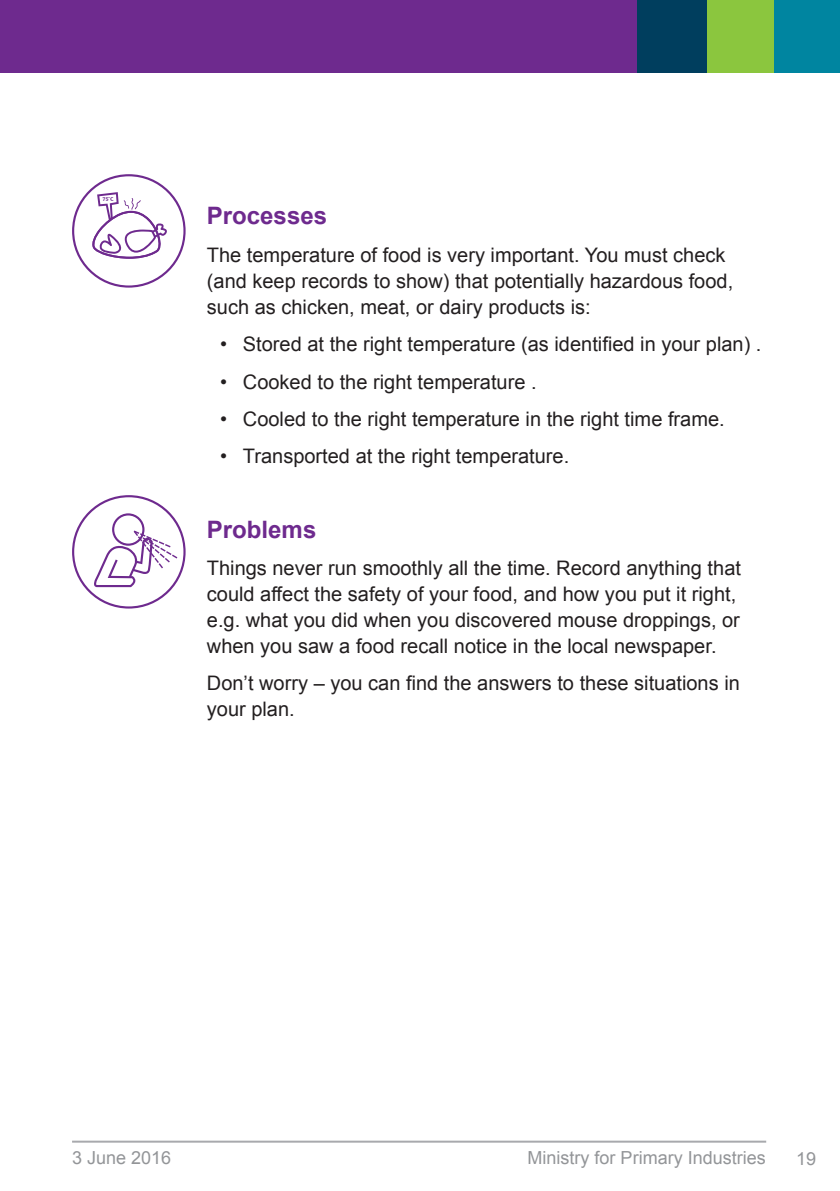
<style>
.page{position:relative;width:840px;height:1191px;background:#fff}
.page>*{position:absolute;margin:0;border:0;box-sizing:border-box;transform-origin:0 0}
.Bullets{font:700 24px "Arial";color:#6e2a8e}
.Bullets-2{font:20px/26px "Arial";color:#231f20}
.t1{font:18px "Arial";color:#939598}
.t2{font:700 5.4px "Myriad Pro";color:#6e2a8e}
</style>
<div class="page">
<hr style="left:72px;top:1140px;width:693px;height:2px;background:#a8a9ad">
<svg style="left:72px;top:495px;width:113px;height:113px"></svg>
<svg style="left:72px;top:174px;width:113px;height:114px"></svg>
<div style="left:0;top:0;width:839px;height:72px;background:#6e2a8e"></div>
<div style="left:706px;top:0;width:74px;height:72px;background:#8bc63e"></div>
<div style="left:636px;top:0;width:70px;height:72px;background:#003e5e"></div>
<div style="left:774px;top:0;width:65px;height:72px;background:#0085a0"></div>
<p class="t2" style="left:102px;top:196px;width:12px;rotate:-6deg">75˚C</p>
<p class="Bullets" style="left:207px;top:199px;width:122px">Processes</p>
<p class="Bullets-2" style="left:207px;top:242px;width:527px">The temperature of food is very important. You must check (and keep records to show) that potentially hazardous food, such as chicken, meat, or dairy products is:</p>
<p class="Bullets-2" style="left:220px;top:331px;width:542px">• Stored at the right temperature (as identified in your plan) .</p>
<p class="Bullets-2" style="left:220px;top:368px;width:318px">• Cooked to the right temperature .</p>
<p class="Bullets-2" style="left:220px;top:406px;width:505px">• Cooled to the right temperature in the right time frame.</p>
<p class="Bullets-2" style="left:220px;top:443px;width:350px">• Transported at the right temperature.</p>
<p class="Bullets" style="left:207px;top:512px;width:111px">Problems</p>
<p class="Bullets-2" style="left:207px;top:555px;width:535px">Things never run smoothly all the time. Record anything that could affect the safety of your food, and how you put it right, e.g. what you did when you discovered mouse droppings, or when you saw a food recall notice in the local newspaper.</p>
<p class="Bullets-2" style="left:207px;top:670px;width:534px">Don’t worry – you can find the answers to these situations in your plan.</p>
<p class="t1" style="left:72px;top:1145px;width:101px">3 June 2016</p>
<p class="t1" style="left:527px;top:1145px;width:240px">Ministry for Primary Industries</p>
<p class="t1" style="left:795px;top:1146px;width:22px">19</p>
</div>
